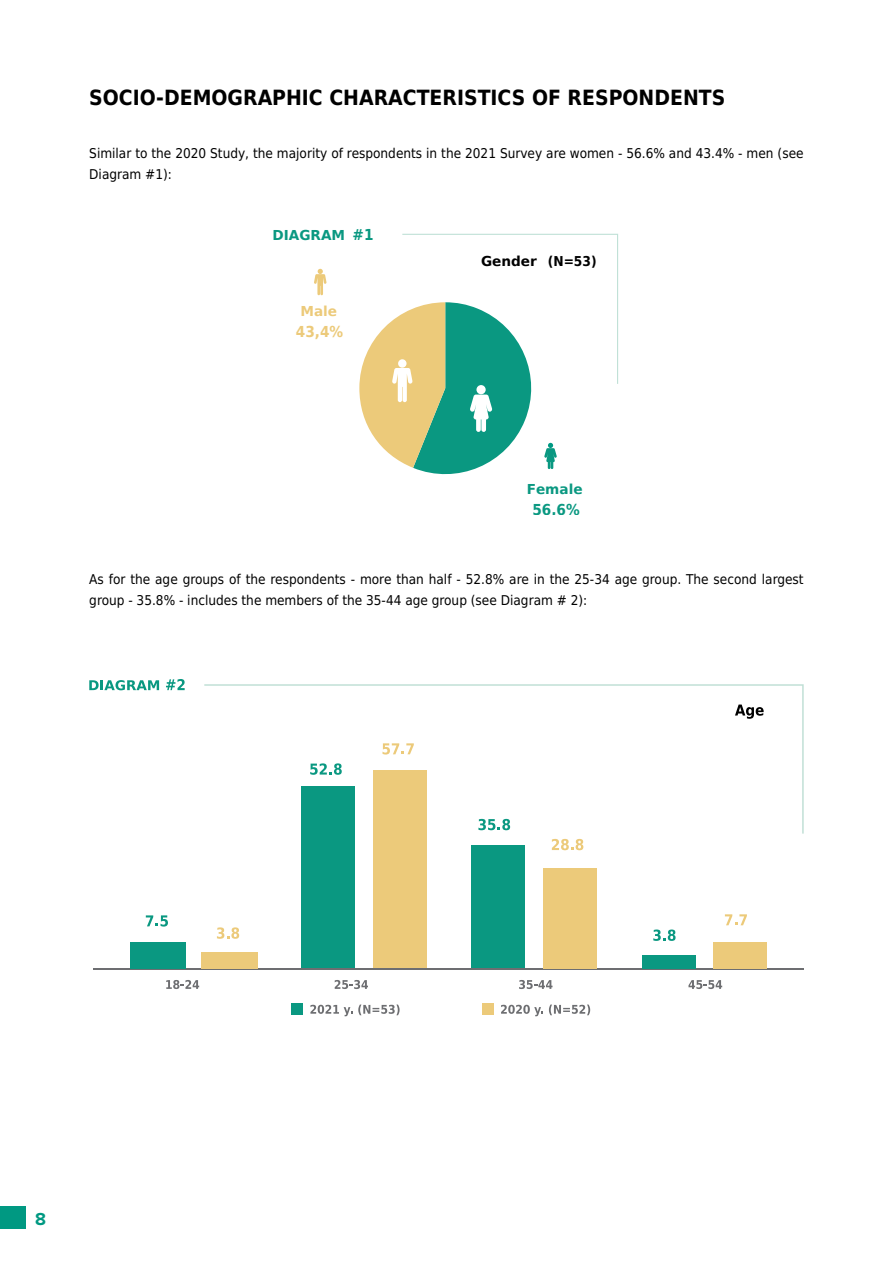
<style>
.page{position:relative;width:893px;height:1263px;background:#fff}
.page>*{position:absolute;margin:0;border:0;box-sizing:border-box;transform-origin:0 0}
.t1{font:700 21px "DejaVu Sans Condensed";color:#000}
.t2{font:700 18px "Proxima Nova";color:#009982}
.t3{font:700 15.15px "DejaVu Sans Condensed";color:#0a9881}
.t4{font:700 15.15px "DejaVu Sans Condensed";color:#ecca7a}
.t5{font:700 13.65px "DejaVu Sans";color:#0a9881}
.t6{font:700 13.65px "DejaVu Sans";color:#000}
.t7{font:700 13.65px "DejaVu Sans";color:#ecca7a}
.t8{font:13.5px/21px "DejaVu Sans Condensed";color:#000}
.s1{font-family:"DejaVu Sans Condensed";font-size:15.15px}
.s2{font-family:"DejaVu Sans Condensed"}
</style>
<div class="page">
<div style="left:0;top:1207px;width:26px;height:22px;background:#009982"></div>
<svg style="left:359px;top:233px;width:259px;height:242px"></svg>
<svg style="left:314px;top:269px;width:12px;height:26px"></svg>
<hr style="left:93px;top:968px;width:710px;height:2px;background:#6d6e71">
<div style="left:301px;top:786px;width:53px;height:182px;background:#0a9881"></div>
<div style="left:374px;top:771px;width:53px;height:197px;background:#ecca7a"></div>
<div style="left:472px;top:845px;width:53px;height:123px;background:#0a9881"></div>
<div style="left:543px;top:868px;width:53px;height:100px;background:#ecca7a"></div>
<div style="left:642px;top:955px;width:53px;height:13px;background:#0a9881"></div>
<div style="left:713px;top:942px;width:53px;height:26px;background:#ecca7a"></div>
<div style="left:201px;top:952px;width:57px;height:16px;background:#ecca7a"></div>
<div style="left:130px;top:942px;width:56px;height:26px;background:#0a9881"></div>
<svg style="left:146px;top:915px;width:22px;height:11px"></svg>
<svg style="left:217px;top:927px;width:22px;height:12px"></svg>
<svg style="left:552px;top:839px;width:31px;height:11px"></svg>
<svg style="left:653px;top:929px;width:23px;height:12px"></svg>
<svg style="left:725px;top:914px;width:22px;height:11px"></svg>
<svg style="left:335px;top:980px;width:33px;height:9px"></svg>
<svg style="left:310px;top:1005px;width:42px;height:11px"></svg>
<svg style="left:358px;top:1004px;width:42px;height:11px"></svg>
<svg style="left:501px;top:1005px;width:42px;height:11px"></svg>
<svg style="left:549px;top:1004px;width:41px;height:11px"></svg>
<svg style="left:166px;top:980px;width:33px;height:9px"></svg>
<svg style="left:519px;top:980px;width:33px;height:9px"></svg>
<svg style="left:688px;top:980px;width:34px;height:9px"></svg>
<svg style="left:89px;top:680px;width:70px;height:10px"></svg>
<svg style="left:166px;top:679px;width:19px;height:11px"></svg>
<svg style="left:204px;top:684px;width:600px;height:151px"></svg>
<div style="left:291px;top:1003px;width:12px;height:12px;background:#0a9881"></div>
<div style="left:482px;top:1003px;width:12px;height:12px;background:#ecca7a"></div>
<h1 class="t1" style="left:89px;top:86px;width:638px">SOCIO-DEMOGRAPHIC CHARACTERISTICS OF RESPONDENTS</h1>
<p class="t8" style="left:89px;top:142px;width:716px">Similar to the 2020 Study, the majority of respondents in the 2021 Survey are women - 56.6% and 43.4% - men (see<br>Diagram #1):</p>
<p class="t5" style="left:272px;top:227px;width:103px">DIAGRAM <span class="s1">#1</span></p>
<p class="t7" style="left:300px;top:303px;width:38px">Male</p>
<p class="t4" style="left:296px;top:323px;width:49px">43,4%</p>
<p class="t6" style="left:481px;top:253px;width:117px">Gender <span class="s2">(N=53)</span></p>
<p class="t5" style="left:527px;top:481px;width:57px">Female</p>
<p class="t3" style="left:532px;top:501px;width:49px">56,6%</p>
<p class="t8" style="left:89px;top:569px;width:716px">As for the age groups of the respondents - more than half - 52.8% are in the 25-34 age group. The second largest group - 35.8% - includes the members of the 35-44 age group (see Diagram # 2):</p>
<h2 class="t2" style="left:35px;top:1208px;width:12px">8</h2>
</div>
